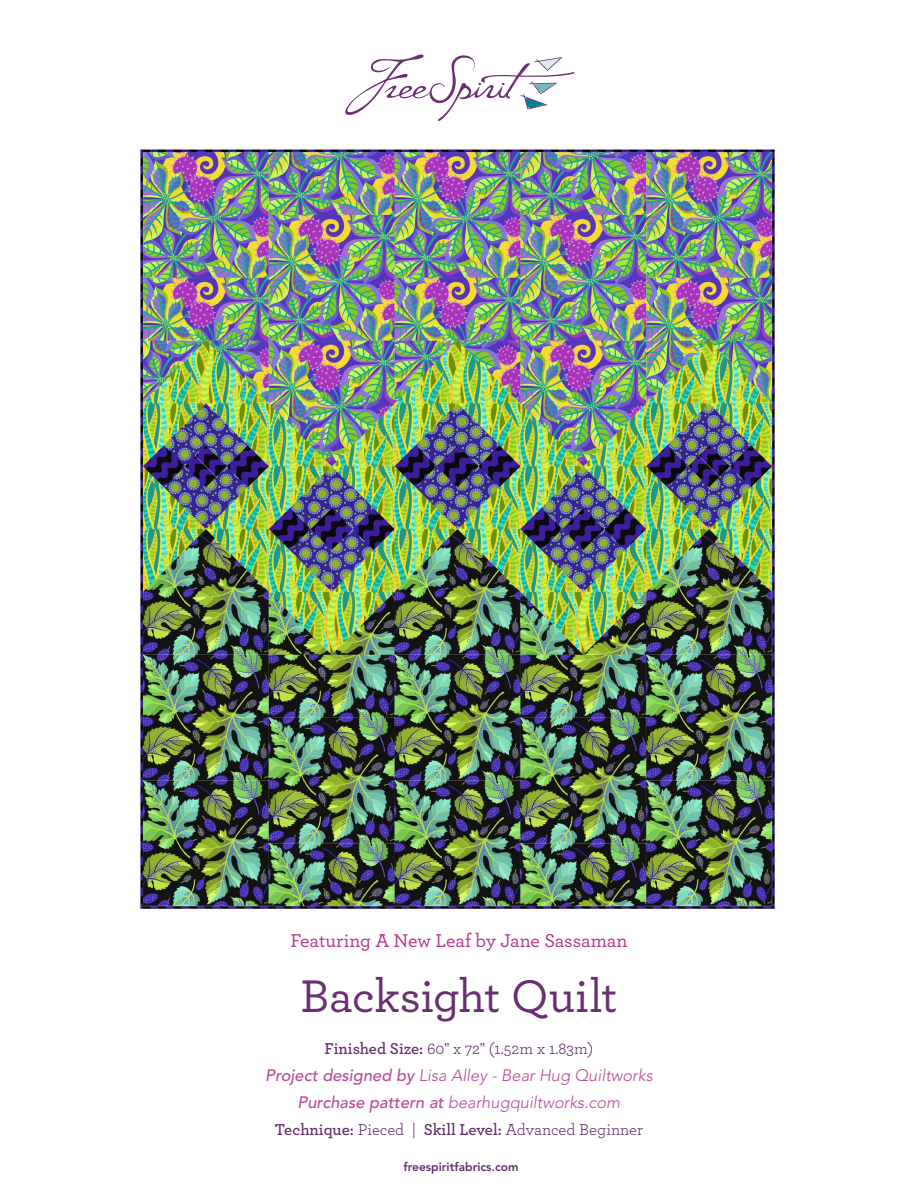
<style>
.page{position:relative;width:918px;height:1188px;background:#fff}
.page>*{position:absolute;margin:0;border:0;box-sizing:border-box;transform-origin:0 0}
.Pattern_Name{font:500 48px "Archer";letter-spacing:-.01em;color:#682f71}
.Featuring_Hot_pink_c{font:500 19.5px "Archer";letter-spacing:-.01em;color:#b5368a}
.Tech_Edited_by{font:italic 300 16.5px "Avenir LT Std";color:#bc4a95}
.CHART_headers{font:16.5px "Archer";color:#632f6c}
.t1{font:800 12px "Avenir LT Std";color:#632f6c}
.s1{font-weight:600}
.s2{font-weight:500}
</style>
<div class="page">
<svg style="left:345px;top:54px;width:230px;height:67px"></svg>
<img style="left:140px;top:148px;width:635px;height:761px">
<p class="Featuring_Hot_pink_c" style="left:291px;top:927px;width:338px">Featuring A New Leaf by Jane Sassaman</p>
<p class="Pattern_Name" style="left:300px;top:962px;width:319px">Backsight Quilt</p>
<p class="CHART_headers" style="left:325px;top:1037px;width:270px"><span class="s1">Finished Size:</span> 60" x 72" (1.52m x 1.83m)</p>
<p class="Tech_Edited_by" style="left:265px;top:1065px;width:389px"><span class="s2">Project designed by</span> Lisa Alley - Bear Hug Quiltworks</p>
<p class="Tech_Edited_by" style="left:298px;top:1092px;width:324px"><span class="s2">Purchase pattern at</span> bearhugquiltworks.com</p>
<p class="CHART_headers" style="left:275px;top:1118px;width:370px"><span class="s1">Technique:</span> Pieced | <span class="s1">Skill Level:</span> Advanced Beginner</p>
<p class="t1" style="left:404px;top:1160px;width:117px">freespiritfabrics.com</p>
</div>
